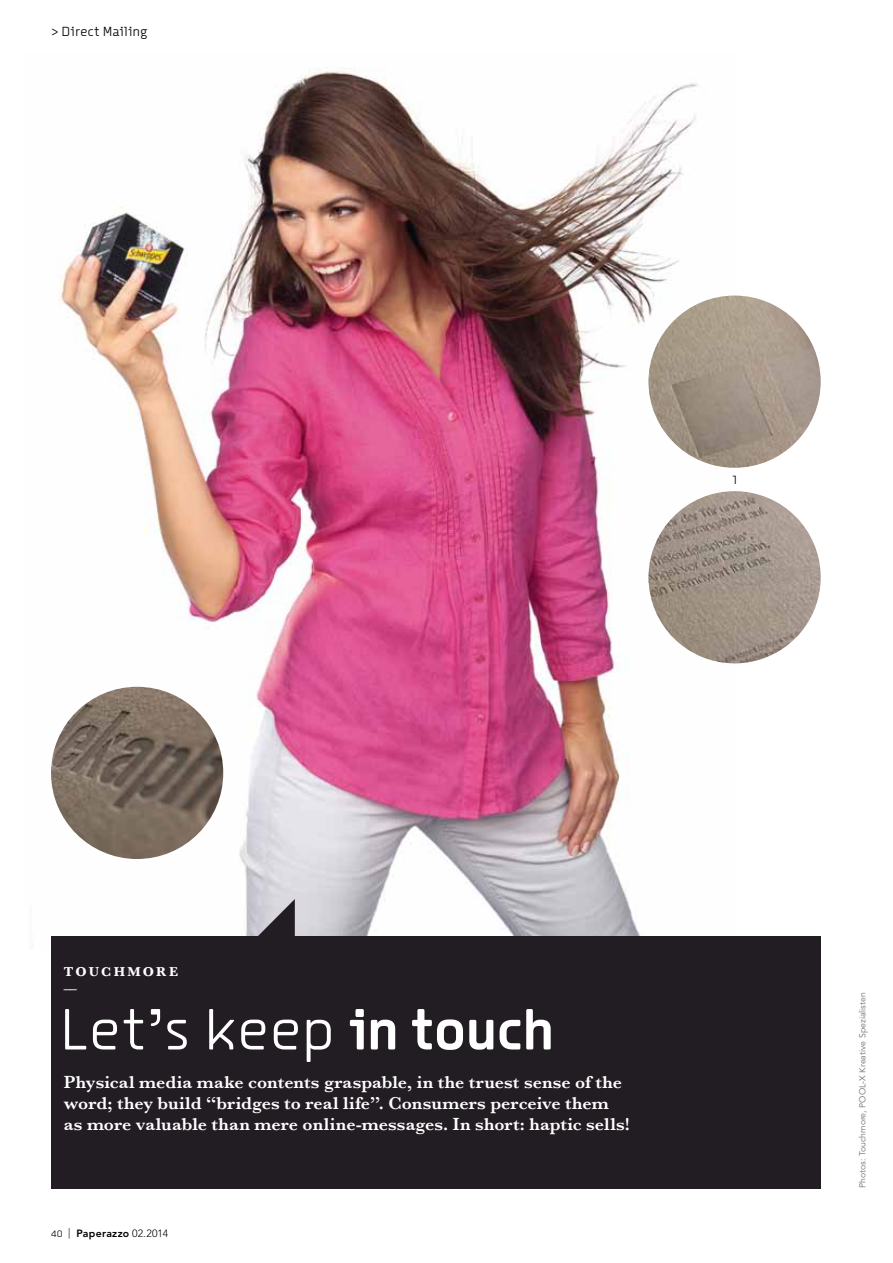
<style>
.page{position:relative;width:893px;height:1263px;background:#fff}
.page>*{position:absolute;margin:0;border:0;box-sizing:border-box;transform-origin:0 0}
.t1{font:66px "Newtype Stereo Rounded Reg";letter-spacing:-.005em;color:#fff}
.t2{font:600 18px/21px "Baskerville";letter-spacing:.005em;color:#fff}
.t3{font:15px "Newtype Stereo Rounded Reg";color:#000}
.t4{font:700 13.5px/18px "Baskerville";letter-spacing:.155em;color:#fff}
.t5{font:13.5px "Newtype Stereo Rounded Reg";color:#000}
.t6{font:800 10.5px "Avenir LT Std";letter-spacing:.025em;color:#000}
.t7{font:8.7px "Avenir LT Std";letter-spacing:.005em;color:#707172}
.s1{font-family:"Newtype Stereo Rounded";font-weight:700}
.s2{font-family:"Newtype Stereo Rounded Reg";font-weight:400}
.s3{font-weight:300}
</style>
<div class="page">
<img style="left:51px;top:67px;width:686px;height:869px">
<div style="left:51px;top:936px;width:770px;height:252px;background:#221d22"></div>
<svg style="left:258px;top:899px;width:37px;height:37px"></svg>
<img style="left:648px;top:491px;width:173px;height:172px;border-radius:86px">
<img style="left:51px;top:687px;width:172px;height:172px;border-radius:86px">
<img style="left:648px;top:296px;width:173px;height:172px;border-radius:86px">
<p class="t3" style="left:51px;top:23px;width:98px">&gt; Direct Mailing</p>
<p class="t5" style="left:732px;top:473px;width:6px">1</p>
<p class="t4" style="left:64px;top:962px;width:116px">TOUCHMORE ––</p>
<h1 class="t1" style="left:60px;top:995px;width:496px">Let’s keep <span class="s1">in touch</span></h1>
<p class="t2" style="left:64px;top:1071px;width:567px">Physical media make contents graspable, in the truest sense of the word; they build “bridges to real life”. Consumers perceive them as more valuable than mere online-messages. In short: haptic sells!</p>
<p class="t6" style="left:51px;top:1227px;width:119px"><span class="s2">40</span> <span class="s3">|</span> Paperazzo <span class="s3">02.2014</span></p>
<p class="t7" style="left:857px;top:1188px;width:198px;rotate:-90deg">Photos: Touchmore, POOL-X Kreative Spezialisten</p>
</div>
